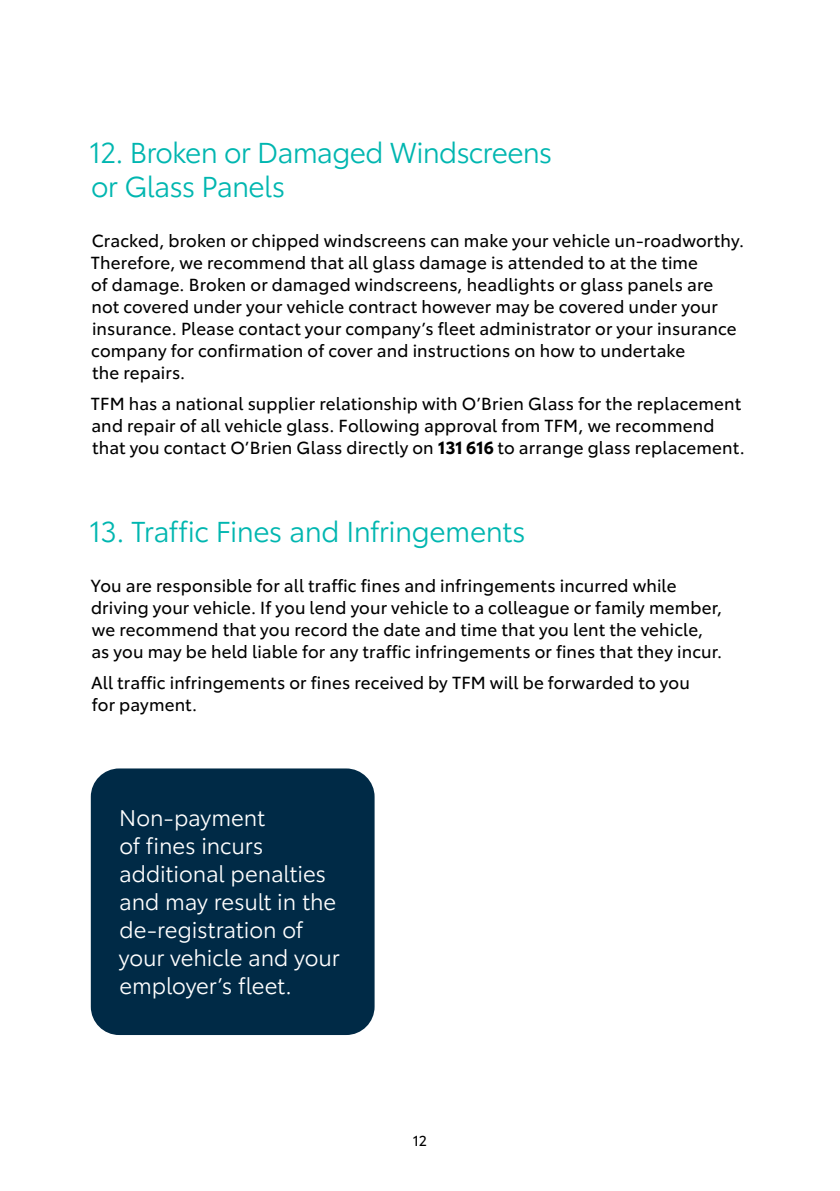
<style>
.page{position:relative;width:840px;height:1191px;background:#fff}
.page>*{position:absolute;margin:0;border:0;box-sizing:border-box;transform-origin:0 0}
.t1{font:28px/34px "Toyota Type";letter-spacing:-.025em;color:#00b6b0}
.t2{font:22px/28px "Toyota Type";letter-spacing:-.005em;color:#fff}
.t3{font:17px/22px "Toyota Type";letter-spacing:.01em;color:#000}
.t4{font:14px "Toyota Type";color:#000}
.s1{font-weight:700}
</style>
<div class="page">
<div style="left:91px;top:768px;width:283px;height:267px;background:#002a46;border-radius:28px"></div>
<h1 class="t1" style="left:89px;top:134px;width:464px">12. Broken or Damaged Windscreens or Glass Panels</h1>
<p class="t3" style="left:91px;top:229px;width:654px">Cracked, broken or chipped windscreens can make your vehicle un-roadworthy.<br>Therefore, we recommend that all glass damage is attended to at the time<br>of damage. Broken or damaged windscreens, headlights or glass panels are not covered under your vehicle contract however may be covered under your insurance. Please contact your company’s fleet administrator or your insurance company for confirmation of cover and instructions on how to undertake<br>the repairs.</p>
<p class="t3" style="left:91px;top:391px;width:655px">TFM has a national supplier relationship with O’Brien Glass for the replacement and repair of all vehicle glass. Following approval from TFM, we recommend that you contact O’Brien Glass directly on <span class="s1">131 616</span> to arrange glass replacement.</p>
<h1 class="t1" style="left:89px;top:512px;width:437px">13. Traffic Fines and Infringements</h1>
<p class="t3" style="left:91px;top:573px;width:632px">You are responsible for all traffic fines and infringements incurred while driving your vehicle. If you lend your vehicle to a colleague or family member, we recommend that you record the date and time that you lent the vehicle, as you may be held liable for any traffic infringements or fines that they incur.</p>
<p class="t3" style="left:91px;top:670px;width:600px">All traffic infringements or fines received by TFM will be forwarded to you for payment.</p>
<p class="t2" style="left:119px;top:802px;width:222px">Non-payment<br>of fines incurs additional penalties and may result in the de-registration of your vehicle and your employer’s fleet.</p>
<p class="t4" style="left:412px;top:1130px;width:16px">12</p>
</div>
